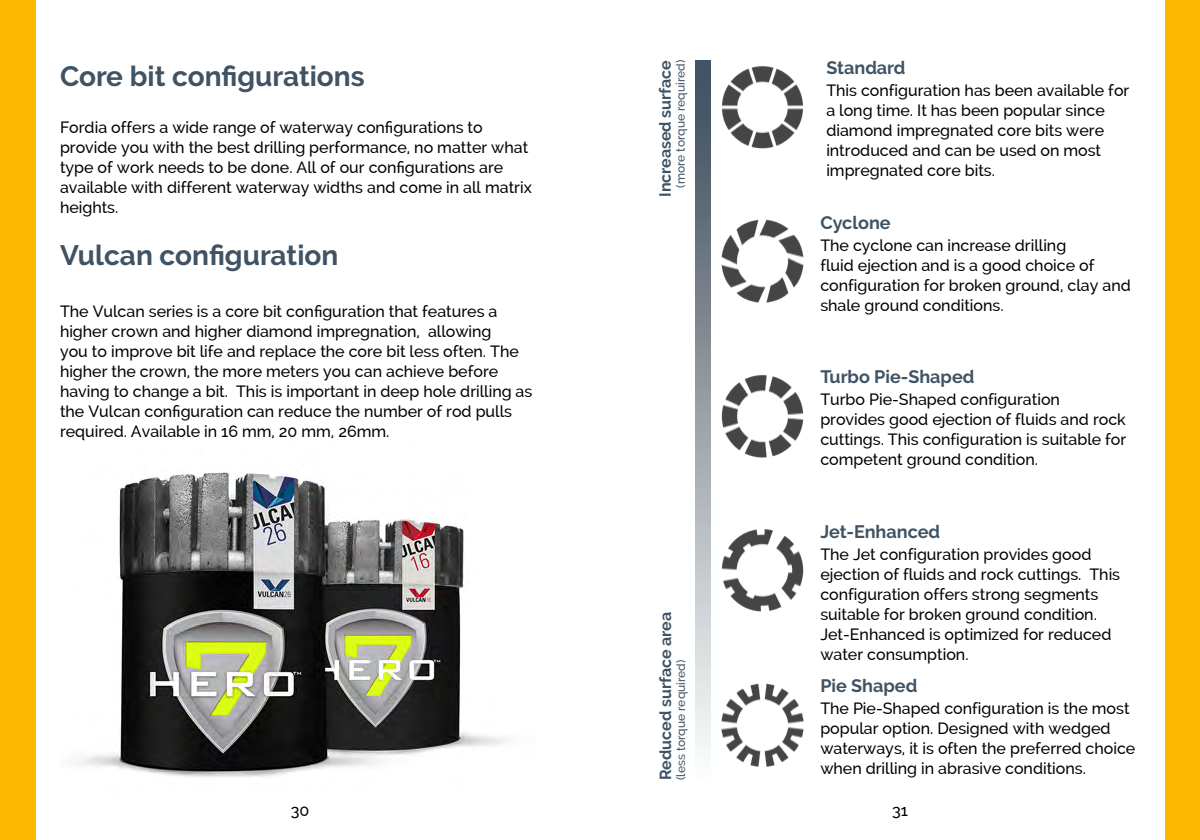
<style>
.page{position:relative;width:1200px;height:840px;background:#fff}
.page>*{position:absolute;margin:0;border:0;box-sizing:border-box;transform-origin:0 0}
.t1{font:700 28px "Raleway";color:#3f5364}
.t2{font:700 18px "Raleway";color:#3f5364}
.t3{font:500 16px/20px "Raleway";color:#000}
.t4{font:700 16px "Raleway";color:#3f5364}
.t5{font:500 12px "Raleway";color:#3f5364}
</style>
<div class="page">
<div style="left:1165px;top:0;width:35px;height:840px;background:#fbba00"></div>
<div style="left:0;top:0;width:36px;height:840px;background:#fbba00"></div>
<img style="left:722px;top:66px;width:81px;height:83px">
<img style="left:721px;top:219px;width:83px;height:84px">
<img style="left:721px;top:375px;width:83px;height:83px">
<img style="left:721px;top:683px;width:83px;height:84px">
<img style="left:721px;top:529px;width:83px;height:83px">
<svg style="left:695px;top:60px;width:15px;height:692px;background:#969fa6"></svg>
<img style="left:76px;top:472px;width:430px;height:305px">
<h1 class="t1" style="left:60px;top:60px;width:306px">Core bit configurations</h1>
<p class="t3" style="left:60px;top:117px;width:473px">Fordia offers a wide range of waterway configurations to provide you with the best drilling performance, no matter what type of work needs to be done. All of our configurations are available with different waterway widths and come in all matrix heights.</p>
<h1 class="t1" style="left:60px;top:239px;width:280px">Vulcan configuration</h1>
<p class="t3" style="left:60px;top:301px;width:474px">The Vulcan series is a core bit configuration that features a higher crown and higher diamond impregnation, allowing<br>you to improve bit life and replace the core bit less often. The higher the crown, the more meters you can achieve before having to change a bit. This is important in deep hole drilling as the Vulcan configuration can reduce the number of rod pulls required. Available in 16 mm, 20 mm, 26mm.</p>
<p class="t4" style="left:656px;top:197px;width:139px;rotate:-90deg">Increased surface</p>
<p class="t5" style="left:674px;top:188px;width:129px;rotate:-90deg">(more torque required)</p>
<p class="t4" style="left:656px;top:780px;width:169px;rotate:-90deg">Reduced surface area</p>
<p class="t5" style="left:674px;top:780px;width:122px;rotate:-90deg">(less torque required)</p>
<p class="t2" style="left:826px;top:58px;width:81px">Standard</p>
<p class="t3" style="left:826px;top:81px;width:305px">This configuration has been available for a long time. It has been popular since diamond impregnated core bits were introduced and can be used on most impregnated core bits.</p>
<p class="t2" style="left:820px;top:212px;width:72px">Cyclone</p>
<p class="t3" style="left:820px;top:235px;width:312px">The cyclone can increase drilling<br>fluid ejection and is a good choice of configuration for broken ground, clay and shale ground conditions.</p>
<p class="t2" style="left:820px;top:367px;width:156px">Turbo Pie-Shaped</p>
<p class="t3" style="left:820px;top:390px;width:308px">Turbo Pie-Shaped configuration provides good ejection of fluids and rock cuttings. This configuration is suitable for competent ground condition.</p>
<p class="t2" style="left:820px;top:521px;width:121px">Jet-Enhanced</p>
<p class="t3" style="left:820px;top:544px;width:301px">The Jet configuration provides good ejection of fluids and rock cuttings. This configuration offers strong segments suitable for broken ground condition.<br>Jet-Enhanced is optimized for reduced water consumption.</p>
<p class="t2" style="left:820px;top:676px;width:98px">Pie Shaped</p>
<p class="t3" style="left:820px;top:699px;width:316px">The Pie-Shaped configuration is the most popular option. Designed with wedged waterways, it is often the preferred choice when drilling in abrasive conditions.</p>
<p class="t3" style="left:291px;top:801px;width:20px">30</p>
<p class="t3" style="left:892px;top:801px;width:17px">31</p>
</div>
